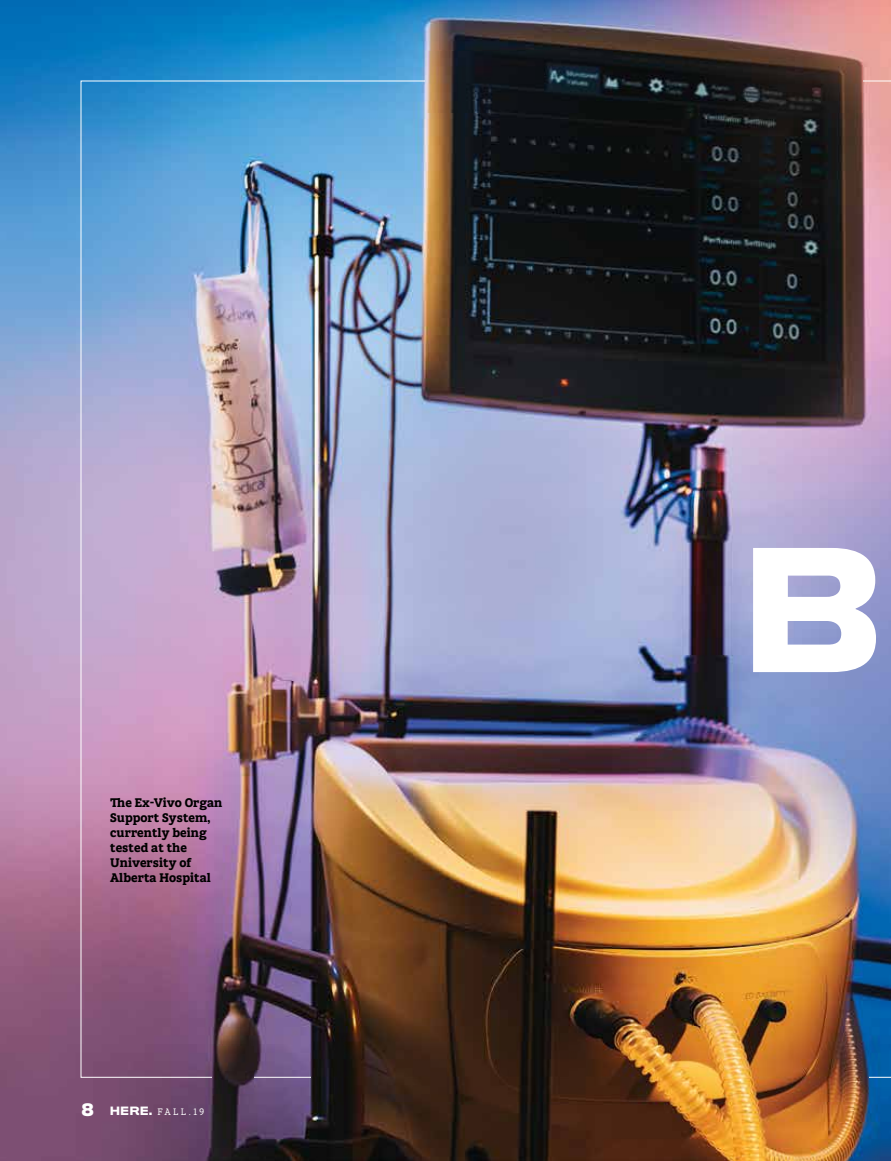
<style>
.page{position:relative;width:891px;height:1161px;background:#fff}
.page>*{position:absolute;margin:0;border:0;box-sizing:border-box;transform-origin:0 0}
.t1{font:900 expanded 177.3px "Burt";color:#fff}
.t2{font:900 expanded 18px "Burt";color:#fff}
.t3{font:800 12px/15px "Brava Slab";color:#000}
.t4{font:9px "Brava Slab";letter-spacing:.25em;color:#fff}
.s1{font-family:"Burt";font-weight:900;font-stretch:expanded;font-size:12px}
</style>
<div class="page">
<img style="left:0;top:0;width:891px;height:1161px">
<img style="left:81px;top:81px;width:810px;height:997px">
<img style="left:426px;top:51px;width:437px;height:62px">
<img style="left:213px;top:1047px;width:41px;height:47px">
<img style="left:311px;top:1027px;width:557px;height:74px">
<p class="t3" style="left:110px;top:796px;width:114px">The Ex-Vivo Organ<br>Support System, currently being tested at the<br>University of<br>Alberta Hospital</p>
<h2 class="t2" style="left:81px;top:1097px;width:15px">8</h2>
<p class="t4" style="left:110px;top:1106px;width:96px"><span class="s1">HERE.</span> FALL.19</p>
<h1 class="t1" style="left:740px;top:482px;width:144px">B</h1>
</div>
